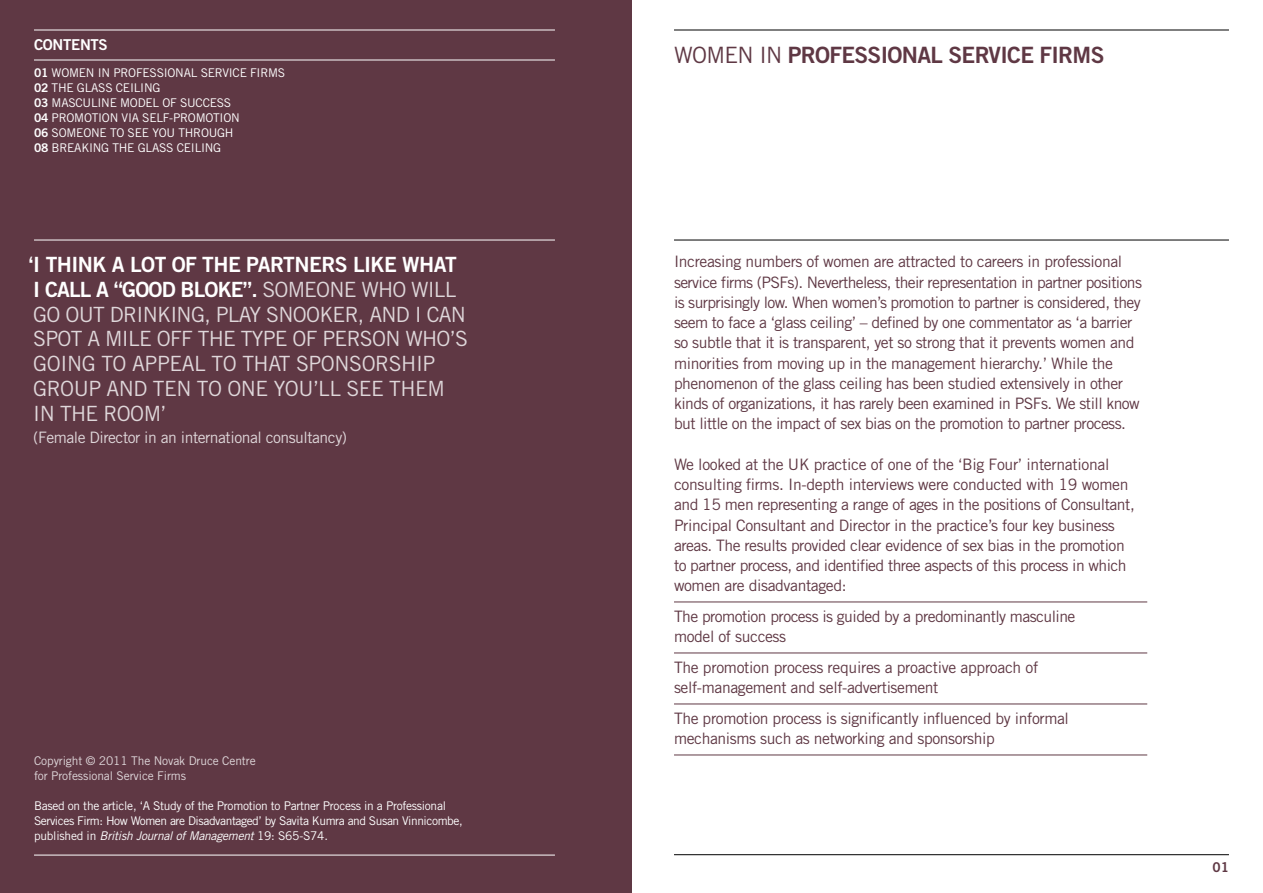
<style>
.page{position:relative;width:1263px;height:893px;background:#fff}
.page>*{position:absolute;margin:0;border:0;box-sizing:border-box;transform-origin:0 0}
.t1{font:22.5px "Trade Gothic Bold Two";letter-spacing:-.03em;color:#5f3844}
.t2{font:21px/24.8px "Trade Gothic";letter-spacing:.13em;color:#dfd7da}
.t3{font:21px "Trade Gothic Bold Two";letter-spacing:-.025em;color:#fff}
.t4{font:15.75px/20.2px "Trade Gothic";letter-spacing:-.03em;color:#5f3844}
.t5{font:15.75px "Trade Gothic";letter-spacing:-.03em;color:#dfd7da}
.t6{font:15px "Trade Gothic Bold Two";letter-spacing:-.02em;color:#fff}
.t7{font:13.5px "Trade Gothic Bold Two";color:#5f3844}
.t8{font:12px/15px "Trade Gothic";letter-spacing:-.025em;color:#fff}
.t9{font:12px/15px "Trade Gothic";letter-spacing:-.01em;color:#dfd7da}
.s1{font-family:"Trade Gothic Bold Two"}
.s2{font-family:"Trade Gothic Bold Two";color:#fff}
.s3{font-style:italic}
.s4{font-family:"Trade Gothic"}
</style>
<div class="page">
<hr style="left:674px;top:854px;width:555px;height:1px;background:#000">
<div style="left:0;top:0;width:631px;height:893px;background:#5f3844"></div>
<hr style="left:674px;top:602px;width:473px;height:1px;background:#5f3844">
<hr style="left:674px;top:653px;width:473px;height:1px;background:#5f3844">
<hr style="left:674px;top:704px;width:473px;height:1px;background:#5f3844">
<hr style="left:674px;top:755px;width:473px;height:1px;background:#5f3844">
<hr style="left:674px;top:30px;width:555px;height:1px;background:#000">
<hr style="left:34px;top:240px;width:521px;height:1px;background:#fff">
<hr style="left:34px;top:855px;width:521px;height:1px;background:#fff">
<hr style="left:34px;top:30px;width:521px;height:1px;background:#fff">
<hr style="left:34px;top:60px;width:521px;height:1px;background:#fff">
<hr style="left:674px;top:240px;width:555px;height:1px;background:#000">
<p class="t6" style="left:34px;top:36px;width:75px">CONTENTS</p>
<p class="t8" style="left:34px;top:65px;width:44px"><span class="s1">01</span> Women</p>
<p class="t8" style="left:98px;top:65px;width:52px">in Professi</p>
<p class="t8" style="left:168px;top:65px;width:16px">onal</p>
<p class="t8" style="left:201px;top:65px;width:35px">Service</p>
<p class="t8" style="left:250px;top:65px;width:27px">Firms</p>
<p class="t8" style="left:34px;top:80px;width:59px"><span class="s1">02</span> The Glass</p>
<p class="t8" style="left:116px;top:80px;width:14px">Ceiling</p>
<p class="t8" style="left:34px;top:95px;width:65px"><span class="s1">03</span> Masculine</p>
<p class="t8" style="left:34px;top:95px;width:205px;text-indent:86px">Model of Success<br><span class="s1">04</span> Promoti on via Self-Promoti on<br><span class="s1">06</span> Someone to See You Th rough<br><span class="s1">08</span> Breaking</p>
<p class="t8" style="left:112px;top:140px;width:9px">the</p>
<p class="t8" style="left:138px;top:140px;width:16px">Glass</p>
<p class="t8" style="left:177px;top:140px;width:14px">Ceiling</p>
<h2 class="t3" style="left:28px;top:251px;width:115px">‘I THINK A LOT</h2>
<h2 class="t3" style="left:172px;top:251px;width:44px">OF THE</h2>
<h2 class="t3" style="left:246px;top:251px;width:38px">PARTNERS</h2>
<h2 class="t3" style="left:353px;top:251px;width:104px">LIKE WHAT</h2>
<h2 class="t3" style="left:33px;top:276px;width:104px">I CALL A “GOOD</h2>
<h2 class="t2" style="left:33px;top:277px;width:390px;text-indent:147px"><span class="s2">BLOKE”.</span> Someone wh o will go out drin king, play</h2>
<h2 class="t2" style="left:266px;top:301px;width:174px">snooker, an d I can</h2>
<h2 class="t2" style="left:33px;top:326px;width:84px">spotamile</h2>
<h2 class="t2" style="left:157px;top:326px;width:55px">off the</h2>
<h2 class="t2" style="left:241px;top:326px;width:13px">type</h2>
<h2 class="t2" style="left:293px;top:326px;width:173px">of person who’s</h2>
<h2 class="t2" style="left:33px;top:351px;width:39px">going</h2>
<h2 class="t2" style="left:101px;top:351px;width:44px">to appeal</h2>
<h2 class="t2" style="left:212px;top:351px;width:44px">to that</h2>
<h2 class="t2" style="left:296px;top:351px;width:105px">sponsorship</h2>
<h2 class="t2" style="left:33px;top:376px;width:133px">group and ten</h2>
<h2 class="t2" style="left:197px;top:376px;width:163px">to one you’ll see</h2>
<h2 class="t2" style="left:389px;top:376px;width:15px">them</h2>
<h2 class="t2" style="left:33px;top:400px;width:40px">in the</h2>
<h2 class="t2" style="left:104px;top:400px;width:64px">room ’</h2>
<p class="t5" style="left:33px;top:428px;width:315px">(Female Director in an international consultancy)</p>
<p class="t9" style="left:34px;top:753px;width:223px">Copyright © 2011 The Novak Druce Centre for Professional Service Firms</p>
<p class="t8" style="left:34px;top:798px;width:430px">Based on the article, ‘A Study of the Promotion to Partner Process in a Professional<br>Services Firm: How Women are Disadvantaged’ by Savita Kumra and Susan Vinnicombe, published in <span class="s3">British Journal of Management</span> 19: S65-S74.</p>
<h1 class="t1" style="left:674px;top:41px;width:430px"><span class="s4">WOMEN IN</span> PROFESS IONAL SERVICE FIRMS</h1>
<p class="t4" style="left:674px;top:251px;width:469px">Increasing numbers of women are attracted to careers in professional service firms (PSFs). Nevertheless, their representation in partner positions is surprisingly low. When women’s promotion to partner is considered, they seem to face a ‘glass ceiling’ – defined by one commentator as ‘a barrier so subtle that it is transparent, yet so strong that it prevents women and minorities from moving up in the management hierarchy.’ While the phenomenon of the glass ceiling has been studied extensively in other kinds of organizations, it has rarely been examined in PSFs. We still know but little on the impact of sex bias on the promotion to partner process.</p>
<p class="t4" style="left:674px;top:454px;width:462px">We looked at the UK practice of one of the ‘Big Four’ international consulting firms. In-depth interviews were conducted with 19 women and 15 men representing a range of ages in the positions of Consultant, Principal Consultant and Director in the practice’s four key business areas. The results provided clear evidence of sex bias in the promotion to partner process, and identified three aspects of this process in which women are disadvantaged:</p>
<p class="t4" style="left:674px;top:606px;width:403px">The promotion process is guided by a predominantly masculine model of success</p>
<p class="t4" style="left:674px;top:657px;width:366px">The promotion process requires a proactive approach of self-management and self-advertisement</p>
<p class="t4" style="left:674px;top:708px;width:396px">The promotion process is significantly influenced by informal mechanisms such as networking and sponsorship</p>
<p class="t7" style="left:1212px;top:859px;width:18px">01</p>
</div>
